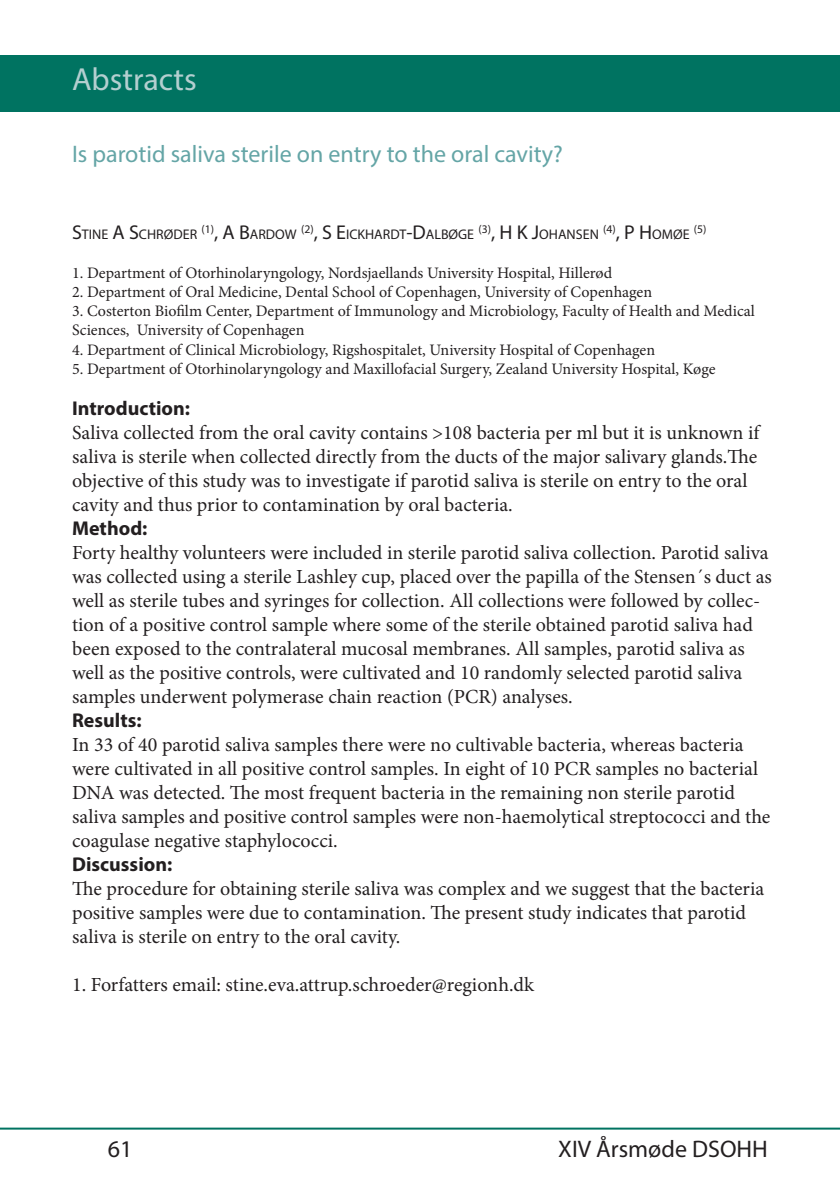
<style>
.page{position:relative;width:840px;height:1191px;background:#fff}
.page>*{position:absolute;margin:0;border:0;box-sizing:border-box;transform-origin:0 0}
.t1{font:32px "Myriad Pro";color:#b4cfd0}
.t2{font:24px "Myriad Pro";color:#64a5a6}
.t3{font:24px "Myriad Pro";color:#231f20}
.t4{font:20px/24px "Minion Pro";color:#231f20}
.t5{font:700 20px "Myriad Pro";color:#231f20}
.t6{font:16px/19.2px "Minion Pro";color:#231f20}
.t7{font:14px "Myriad Pro";color:#231f20}
.t8{font:11.6px "Myriad Pro";color:#231f20}
.s1{font-size:20px}
</style>
<div class="page">
<div style="left:0;top:55px;width:839px;height:56px;background:#007361"></div>
<hr style="left:0;top:1127px;width:839px;height:2px;background:#007361">
<h1 class="t1" style="left:72px;top:60px;width:126px">Abstracts</h1>
<p class="t2" style="left:72px;top:139px;width:492px">Is parotid saliva sterile on entry to the oral cavity?</p>
<p class="t7" style="left:72px;top:226px;width:618px"><span class="s1">S</span>TINE <span class="s1">A S</span>CHRØDER <sup>(1)</sup><span class="s1">, A B</span>ARDOW <sup>(2)</sup><span class="s1">, S E</span> ICKHARDT<span class="s1">-D</span>ALBØGE <sup>(3)</sup><span class="s1">, H K J</span>OHANSEN <sup>(4)</sup><span class="s1">, P H</span> OMØE</p>
<p class="t8" style="left:693px;top:222px;width:14px">(5)</p>
<p class="t6" style="left:72px;top:263px;width:541px">1. Department of Otorhinolaryngology, Nordsjaellands University Hospital, Hillerød</p>
<p class="t6" style="left:72px;top:282px;width:581px">2. Department of Oral Medicine, Dental School of Copenhagen, University of Copenhagen</p>
<p class="t6" style="left:72px;top:302px;width:684px">3. Costerton Biofilm Center, Department of Immunology and Microbiology, Faculty of Health and Medical<br>Sciences, University of Copenhagen</p>
<p class="t6" style="left:72px;top:340px;width:584px">4. Department of Clinical Microbiology, Rigshospitalet, University Hospital of Copenhagen</p>
<p class="t6" style="left:72px;top:359px;width:644px">5. Department of Otorhinolaryngology and Maxillofacial Surgery, Zealand University Hospital, Køge</p>
<p class="t5" style="left:72px;top:395px;width:119px">Introduction:</p>
<p class="t4" style="left:72px;top:420px;width:690px">Saliva collected from the oral cavity contains &gt;108 bacteria per ml but it is unknown if saliva is sterile when collected directly from the ducts of the major salivary glands.The objective of this study was to investigate if parotid saliva is sterile on entry to the oral cavity and thus prior to contamination by oral bacteria.</p>
<p class="t5" style="left:72px;top:515px;width:77px">Method:</p>
<p class="t4" style="left:72px;top:540px;width:701px">Forty healthy volunteers were included in sterile parotid saliva collection. Parotid saliva was collected using a sterile Lashley cup, placed over the papilla of the Stensen´s duct as well as sterile tubes and syringes for collection. All collections were followed by collec&shy;tion of a positive control sample where some of the sterile obtained parotid saliva had been exposed to the contralateral mucosal membranes. All samples, parotid saliva as well as the positive controls, were cultivated and 10 randomly selected parotid saliva samples underwent polymerase chain reaction (PCR) analyses.</p>
<p class="t5" style="left:72px;top:707px;width:71px">Results:</p>
<p class="t4" style="left:72px;top:732px;width:699px">In 33 of 40 parotid saliva samples there were no cultivable bacteria, whereas bacteria were cultivated in all positive control samples. In eight of 10 PCR samples no bacterial DNA was detected. The most frequent bacteria in the remaining non sterile parotid saliva samples and positive control samples were non-haemolytical streptococci and the coagulase negative staphylococci.</p>
<p class="t5" style="left:72px;top:851px;width:102px">Discussion:</p>
<p class="t4" style="left:72px;top:876px;width:693px">The procedure for obtaining sterile saliva was complex and we suggest that the bacteria positive samples were due to contamination. The present study indicates that parotid saliva is sterile on entry to the oral cavity.</p>
<p class="t4" style="left:72px;top:972px;width:463px">1. Forfatters email: stine.eva.attrup.schroeder@regionh.dk</p>
<p class="t3" style="left:108px;top:1134px;width:26px">61</p>
<p class="t3" style="left:558px;top:1134px;width:211px">XIV Årsmøde DSOHH</p>
</div>
